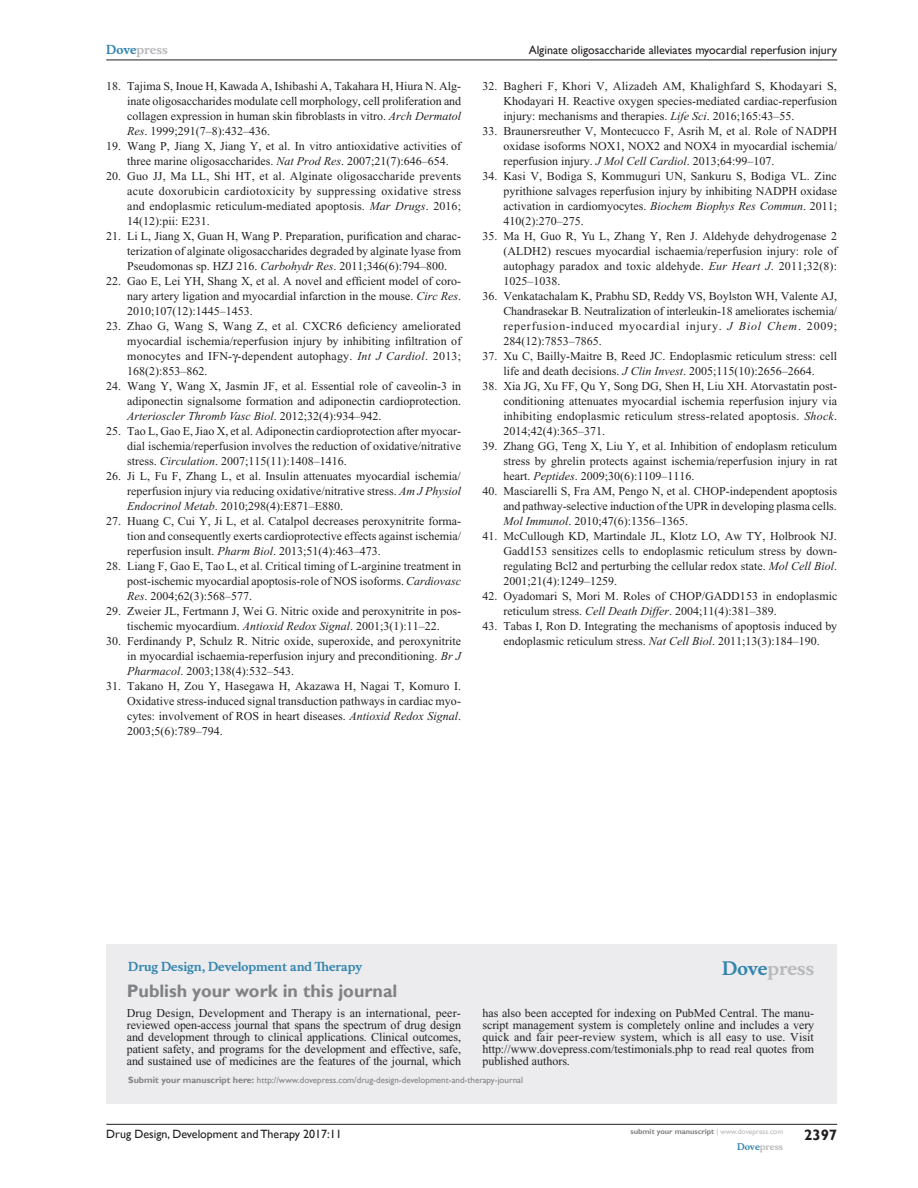
<style>
.page{position:relative;width:918px;height:1188px;background:#fff}
.page>*{position:absolute;margin:0;border:0;box-sizing:border-box;transform-origin:0 0}
.PromBx-H1{font:700 18px "Gill Sans";color:#808285}
.PromBx-Brand{font:700 18px "Musee";color:#b8b9bc}
.t1{font:700 15px "Gill Sans";color:#231f20}
.RefNL2{font:12px/15px "Times New Roman";color:#231f20;text-align:justify}
.PromBx-Tx{font:12px/12px "Times New Roman";letter-spacing:-.005em;color:#231f20;text-align:justify}
.t2{font:12px "Gill Sans";color:#231f20}
.PromBx-JrnlName{font:700 12px "Musee";color:#3485ae}
.t3{font:700 12px "Musee";color:#b8b9bc}
.PromBx-SubmitMssWebA{font:9px "Gill Sans";color:#808285}
.t4{font:700 9px "Musee";color:#b8b9bc}
.t5{font:700 7.5px "Gill Sans";color:#808285}
.s1{color:#3485ae}
.s2{font-style:italic}
.s3{font-weight:700}
.s4{font-weight:400;color:#b8b9bc}
</style>
<div class="page">
<div style="left:106px;top:944px;width:731px;height:159px;background:#ececee"></div>
<hr style="left:106px;top:1124px;width:731px;height:1px;background:#231f20">
<hr style="left:106px;top:60px;width:731px;height:1px;background:#231f20">
<p class="t3" style="left:106px;top:43px;width:63px"><span class="s1">Dove</span>press</p>
<p class="RefNL2" style="left:127px;top:79px;width:335px;text-indent:-21px">18. Tajima S, Inoue H, Kawada A, Ishibashi A, Takahara H, Hiura N. Alg&shy;inate oligosaccharides modulate cell morphology, cell proliferation and collagen expression in human skin fibroblasts in vitro. <span class="s2">Arch Dermatol Res</span>. 1999;291(7–8):432–436.</p>
<p class="RefNL2" style="left:127px;top:139px;width:335px;text-indent:-21px">19. Wang P, Jiang X, Jiang Y, et al. In vitro antioxidative activities of three marine oligosaccharides. <span class="s2">Nat Prod Res</span>. 2007;21(7):646–654.</p>
<p class="RefNL2" style="left:127px;top:169px;width:336px;text-indent:-21px">20. Guo JJ, Ma LL, Shi HT, et al. Alginate oligosaccharide prevents acute doxorubicin cardiotoxicity by suppressing oxidative stress and endoplasmic reticulum-mediated apoptosis. <span class="s2">Mar Drugs</span>. 2016; 14(12):pii: E231.</p>
<p class="RefNL2" style="left:127px;top:229px;width:335px;text-indent:-21px">21. Li L, Jiang X, Guan H, Wang P. Preparation, purification and charac&shy;terization of alginate oligosaccharides degraded by alginate lyase from Pseudomonas sp. HZJ 216. <span class="s2">Carbohydr Res</span>. 2011;346(6):794–800.</p>
<p class="RefNL2" style="left:127px;top:274px;width:335px;text-indent:-21px">22. Gao E, Lei YH, Shang X, et al. A novel and efficient model of coro&shy;nary artery ligation and myocardial infarction in the mouse. <span class="s2">Circ Res</span>.<br>2010;107(12):1445–1453.</p>
<p class="RefNL2" style="left:127px;top:319px;width:336px;text-indent:-21px">23. Zhao G, Wang S, Wang Z, et al. CXCR6 deficiency ameliorated myocardial ischemia/reperfusion injury by inhibiting infiltration of monocytes and IFN- -dependent autophagy. <span class="s2">Int J Cardiol</span>. 2013; 168(2):853–862.</p>
<p class="RefNL2" style="left:127px;top:379px;width:335px;text-indent:-21px">24. Wang Y, Wang X, Jasmin JF, et al. Essential role of caveolin-3 in adiponectin signalsome formation and adiponectin cardioprotection.<br><span class="s2">Arterioscler Thromb Vasc Biol</span>. 2012;32(4):934–942.</p>
<p class="RefNL2" style="left:127px;top:424px;width:335px;text-indent:-21px">25. Tao L, Gao E, Jiao X, et al. Adiponectin cardioprotection after myocar&shy;dial ischemia/reperfusion involves the reduction of oxidative/nitrative stress. <span class="s2">Circulation</span>. 2007;115(11):1408–1416.</p>
<p class="RefNL2" style="left:127px;top:469px;width:335px;text-indent:-21px">26. Ji L, Fu F, Zhang L, et al. Insulin attenuates myocardial ischemia/ reperfusion injury via reducing oxidative/nitrative stress. <span class="s2">Am J Physiol Endocrinol Metab</span>. 2010;298(4):E871–E880.</p>
<p class="RefNL2" style="left:127px;top:514px;width:335px;text-indent:-21px">27. Huang C, Cui Y, Ji L, et al. Catalpol decreases peroxynitrite forma&shy;tion and consequently exerts cardioprotective effects against ischemia/ reperfusion insult. <span class="s2">Pharm Biol</span>. 2013;51(4):463–473.</p>
<p class="RefNL2" style="left:127px;top:559px;width:335px;text-indent:-21px">28. Liang F, Gao E, Tao L, et al. Critical timing of L-arginine treatment in post-ischemic myocardial apoptosis-role of NOS isoforms. <span class="s2">Cardiovasc Res</span>. 2004;62(3):568–577.</p>
<p class="RefNL2" style="left:106px;top:604px;width:356px;text-align:center">29. Zweier JL, Fertmann J, Wei G. Nitric oxide and peroxynitrite in pos&shy;tischemic myocardium. <span class="s2">Antioxid Redox Signal</span>. 2001;3(1):11–22.</p>
<p class="RefNL2" style="left:127px;top:634px;width:335px;text-indent:-21px">30. Ferdinandy P, Schulz R. Nitric oxide, superoxide, and peroxynitrite in myocardial ischaemia-reperfusion injury and preconditioning. <span class="s2">Br J Pharmacol</span>. 2003;138(4):532–543.</p>
<p class="RefNL2" style="left:127px;top:679px;width:335px;text-indent:-21px">31. Takano H, Zou Y, Hasegawa H, Akazawa H, Nagai T, Komuro I.<br>Oxidative stress-induced signal transduction pathways in cardiac myo&shy;cytes: involvement of ROS in heart diseases. <span class="s2">Antioxid Redox Signal</span>.<br>2003;5(6):789–794.</p>
<p class="t2" style="left:529px;top:43px;width:310px">Alginate oligosaccharide alleviates myocardial reperfusion injury</p>
<p class="RefNL2" style="left:503px;top:79px;width:335px;text-indent:-21px">32. Bagheri F, Khori V, Alizadeh AM, Khalighfard S, Khodayari S, Khodayari H. Reactive oxygen species-mediated cardiac-reperfusion injury: mechanisms and therapies. <span class="s2">Life Sci</span>. 2016;165:43–55.</p>
<p class="RefNL2" style="left:503px;top:124px;width:335px;text-indent:-21px">33. Braunersreuther V, Montecucco F, Asrih M, et al. Role of NADPH oxidase isoforms NOX1, NOX2 and NOX4 in myocardial ischemia/ reperfusion injury. <span class="s2">J Mol Cell Cardiol</span>. 2013;64:99–107.</p>
<p class="RefNL2" style="left:503px;top:169px;width:335px;text-indent:-21px">34. Kasi V, Bodiga S, Kommuguri UN, Sankuru S, Bodiga VL. Zinc pyrithione salvages reperfusion injury by inhibiting NADPH oxidase activation in cardiomyocytes. <span class="s2">Biochem Biophys Res Commun</span>. 2011; 410(2):270–275.</p>
<p class="RefNL2" style="left:503px;top:229px;width:336px;text-indent:-21px">35. Ma H, Guo R, Yu L, Zhang Y, Ren J. Aldehyde dehydrogenase 2 (ALDH2) rescues myocardial ischaemia/reperfusion injury: role of autophagy paradox and toxic aldehyde. <span class="s2">Eur Heart J</span>. 2011;32(8):<br>1025–1038.</p>
<p class="RefNL2" style="left:503px;top:289px;width:335px;text-indent:-21px">36. Venkatachalam K, Prabhu SD, Reddy VS, Boylston WH, Valente AJ, Chandrasekar B. Neutralization of interleukin-18 ameliorates ischemia/ reperfusion-induced myocardial injury. <span class="s2">J Biol Chem</span>. 2009; 284(12):7853–7865.</p>
<p class="RefNL2" style="left:482px;top:349px;width:356px;text-align:center">37. Xu C, Bailly-Maitre B, Reed JC. Endoplasmic reticulum stress: cell life and death decisions. <span class="s2">J Clin Invest</span>. 2005;115(10):2656–2664.</p>
<p class="RefNL2" style="left:503px;top:379px;width:335px;text-indent:-21px">38. Xia JG, Xu FF, Qu Y, Song DG, Shen H, Liu XH. Atorvastatin post&shy;conditioning attenuates myocardial ischemia reperfusion injury via inhibiting endoplasmic reticulum stress-related apoptosis. <span class="s2">Shock</span>.<br>2014;42(4):365–371.</p>
<p class="RefNL2" style="left:503px;top:439px;width:336px;text-indent:-21px">39. Zhang GG, Teng X, Liu Y, et al. Inhibition of endoplasm reticulum stress by ghrelin protects against ischemia/reperfusion injury in rat heart. <span class="s2">Peptides</span>. 2009;30(6):1109–1116.</p>
<p class="RefNL2" style="left:503px;top:484px;width:335px;text-indent:-21px">40. Masciarelli S, Fra AM, Pengo N, et al. CHOP-independent apoptosis and pathway-selective induction of the UPR in developing plasma cells.<br><span class="s2">Mol Immunol</span>. 2010;47(6):1356–1365.</p>
<p class="RefNL2" style="left:503px;top:529px;width:335px;text-indent:-21px">41. McCullough KD, Martindale JL, Klotz LO, Aw TY, Holbrook NJ.<br>Gadd153 sensitizes cells to endoplasmic reticulum stress by down&shy;regulating Bcl2 and perturbing the cellular redox state. <span class="s2">Mol Cell Biol</span>.<br>2001;21(4):1249–1259.</p>
<p class="RefNL2" style="left:503px;top:589px;width:335px;text-indent:-21px">42. Oyadomari S, Mori M. Roles of CHOP/GADD153 in endoplasmic reticulum stress. <span class="s2">Cell Death Differ</span>. 2004;11(4):381–389.</p>
<p class="RefNL2" style="left:482px;top:619px;width:356px;text-align:center">43. Tabas I, Ron D. Integrating the mechanisms of apoptosis induced by endoplasmic reticulum stress. <span class="s2">Nat Cell Biol</span>. 2011;13(3):184–190.</p>
<p class="PromBx-JrnlName" style="left:128px;top:959px;width:236px">Drug Design, Development and Therapy</p>
<p class="PromBx-H1" style="left:127px;top:980px;width:272px">Publish your work in this journal</p>
<p class="PromBx-Brand" style="left:722px;top:958px;width:94px"><span class="s1">Dove</span>press</p>
<p class="PromBx-Tx" style="left:127px;top:1007px;width:336px">Drug Design, Development and Therapy is an international, peer&shy;reviewed open-access journal that spans the spectrum of drug design and development through to clinical applications. Clinical outcomes, patient safety, and programs for the development and effective, safe, and sustained use of medicines are the features of the journal, which</p>
<p class="PromBx-Tx" style="left:482px;top:1007px;width:333px">has also been accepted for indexing on PubMed Central. The manu&shy;script management system is completely online and includes a very quick and fair peer-review system, which is all easy to use. Visit http://www.dovepress.com/testimonials.php to read real quotes from published authors.</p>
<p class="PromBx-SubmitMssWebA" style="left:128px;top:1075px;width:396px"><span class="s3">Submit your manuscript here:</span> http://www.dovepress.com/drug-design-development-and-therapy-journal</p>
<p class="t2" style="left:106px;top:1127px;width:237px">Drug Design, Development and Therapy 2017:11</p>
<p class="t5" style="left:631px;top:1127px;width:154px">submit your manuscript <span class="s4">| www.dovepress.com</span></p>
<p class="t4" style="left:737px;top:1141px;width:48px"><span class="s1">Dove</span>press</p>
<p class="t1" style="left:804px;top:1126px;width:35px">2397</p>
</div>
